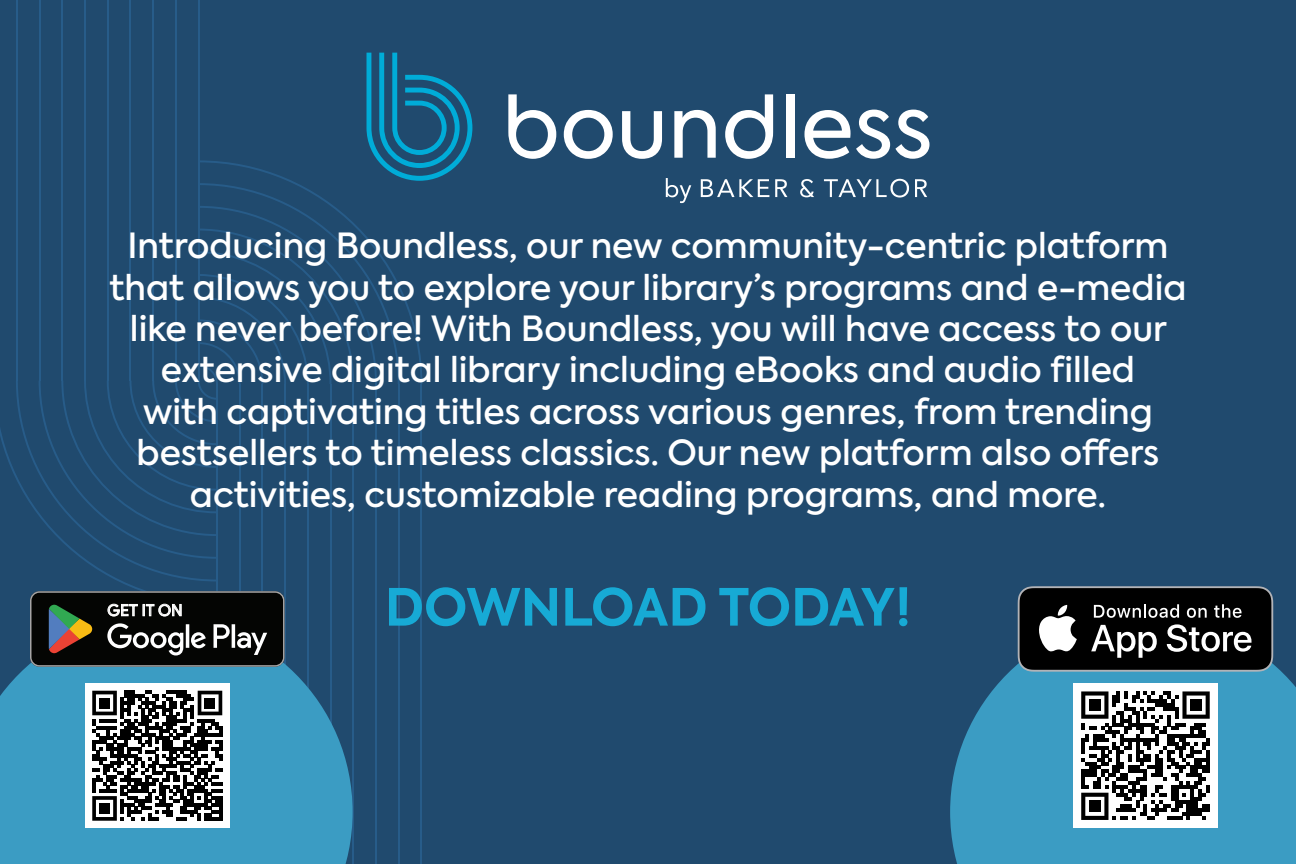
<style>
.page{position:relative;width:1296px;height:864px;background:#204a6e}
.page>*{position:absolute;margin:0;border:0;box-sizing:border-box;transform-origin:0 0}
.t1{font:700 51px "Axiforma";letter-spacing:-.02em;color:#17aad5}
.t2{font:500 34.5px/41.4px "Axiforma";color:#fff;text-align:center}
.t3{font:15.9px "Product Sans";letter-spacing:.02em;color:#fff}
</style>
<div class="page">
<hr style="left:16px;top:0;width:2px;height:381px;background:#fff">
<hr style="left:39px;top:0;width:2px;height:381px;background:#fff">
<hr style="left:61px;top:0;width:2px;height:381px;background:#fff">
<hr style="left:84px;top:0;width:2px;height:381px;background:#fff">
<hr style="left:107px;top:0;width:2px;height:381px;background:#fff">
<hr style="left:130px;top:0;width:1px;height:381px;background:#fff">
<hr style="left:152px;top:0;width:2px;height:381px;background:#fff">
<hr style="left:175px;top:0;width:2px;height:381px;background:#fff">
<hr style="left:198px;top:0;width:2px;height:381px;background:#fff">
<hr style="left:420px;top:384px;width:2px;height:480px;background:#fff">
<hr style="left:398px;top:384px;width:2px;height:480px;background:#fff">
<hr style="left:375px;top:384px;width:2px;height:480px;background:#fff">
<hr style="left:352px;top:384px;width:2px;height:480px;background:#fff">
<hr style="left:330px;top:384px;width:2px;height:480px;background:#fff">
<hr style="left:307px;top:384px;width:2px;height:480px;background:#fff">
<hr style="left:284px;top:384px;width:2px;height:480px;background:#fff">
<hr style="left:261px;top:384px;width:2px;height:480px;background:#fff">
<hr style="left:239px;top:384px;width:2px;height:480px;background:#fff">
<hr style="left:216px;top:384px;width:2px;height:480px;background:#fff">
<svg style="left:0;top:617px;width:353px;height:247px;fill:#3b9cc3"></svg>
<svg style="left:950px;top:617px;width:346px;height:247px;fill:#3b9cc3"></svg>
<svg style="left:30px;top:591px;width:255px;height:76px"></svg>
<svg style="left:1018px;top:586px;width:255px;height:86px"></svg>
<svg style="left:564px;top:110px;width:49px;height:49px"></svg>
<svg style="left:622px;top:111px;width:40px;height:48px"></svg>
<svg style="left:674px;top:110px;width:42px;height:48px"></svg>
<div style="left:786px;top:94px;width:8px;height:64px;background:#fff"></div>
<svg style="left:804px;top:110px;width:125px;height:49px"></svg>
<svg style="left:725px;top:94px;width:48px;height:65px"></svg>
<svg style="left:508px;top:94px;width:48px;height:65px"></svg>
<svg style="left:16px;top:53px;width:456px;height:528px"></svg>
<svg style="left:666px;top:178px;width:25px;height:25px"></svg>
<svg style="left:701px;top:179px;width:68px;height:18px"></svg>
<svg style="left:775px;top:179px;width:12px;height:18px"></svg>
<svg style="left:800px;top:179px;width:14px;height:18px"></svg>
<svg style="left:824px;top:179px;width:85px;height:19px"></svg>
<svg style="left:915px;top:179px;width:12px;height:18px"></svg>
<div style="left:85px;top:684px;width:144px;height:144px;background:#fff"></div>
<svg style="left:92px;top:691px;width:130px;height:130px"></svg>
<div style="left:99px;top:698px;width:11px;height:10px;background:#000"></div>
<div style="left:205px;top:698px;width:10px;height:10px;background:#000"></div>
<div style="left:99px;top:803px;width:11px;height:11px;background:#000"></div>
<div style="left:1073px;top:684px;width:145px;height:144px;background:#fff"></div>
<svg style="left:1081px;top:691px;width:129px;height:129px"></svg>
<div style="left:1089px;top:699px;width:12px;height:12px;background:#000"></div>
<div style="left:1190px;top:699px;width:12px;height:12px;background:#000"></div>
<div style="left:1089px;top:800px;width:12px;height:12px;background:#000"></div>
<p class="t2" style="left:110px;top:226px;width:1078px">Introducing Boundless, our new community-centric platform that allows you to explore your library’s programs and e-media like never before! With Boundless, you will have access to our extensive digital library including eBooks and audio filled<br>with captivating titles across various genres, from trending bestsellers to timeless classics. Our new platform also offers activities, customizable reading programs, and more.</p>
<p class="t3" style="left:107px;top:600px;width:76px">GET IT ON</p>
<p class="t1" style="left:385px;top:572px;width:528px">DOWNLOAD TODAY!</p>
</div>
